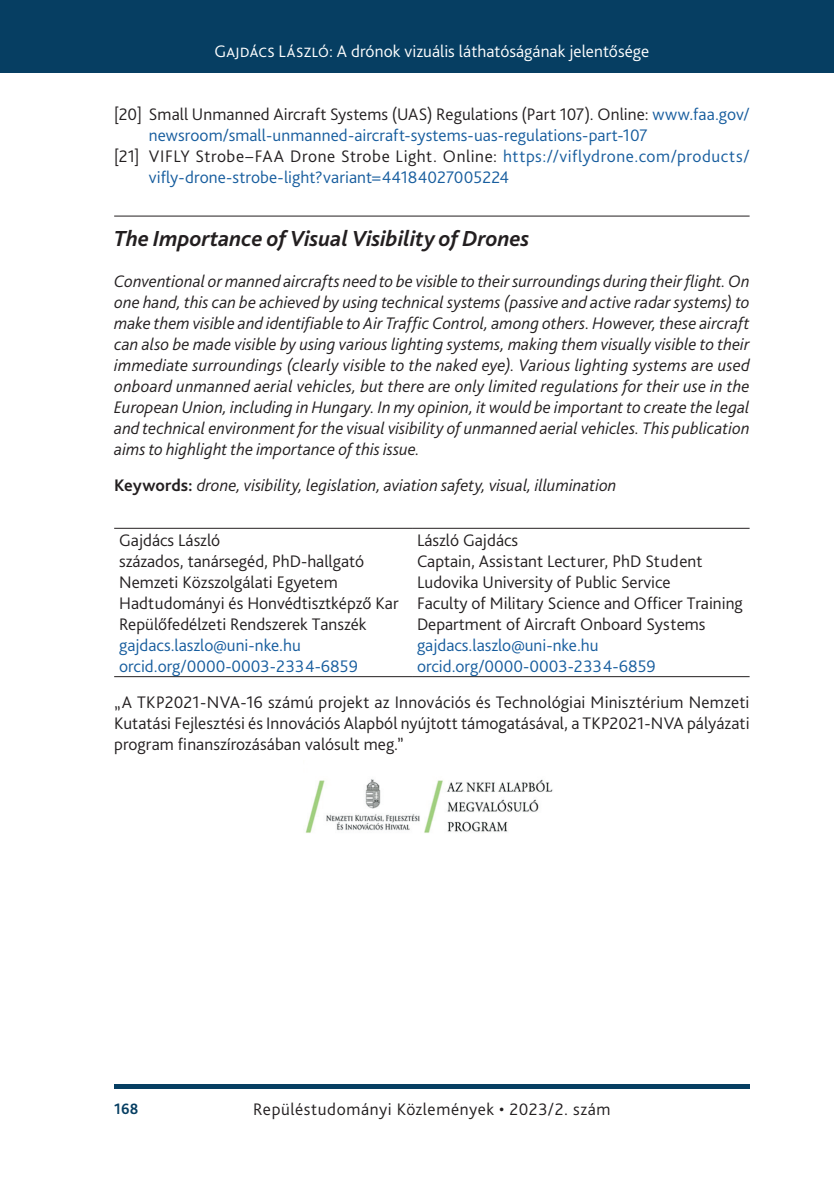
<style>
.page{position:relative;width:834px;height:1181px;background:#fff}
.page>*{position:absolute;margin:0;border:0;box-sizing:border-box;transform-origin:0 0}
._3_3_Abctract_angol_head{font:italic 700 22.75px "Bliss Pro";color:#231f20}
._3_4_Abstract_angol{font:italic 300 17.5px/21px "Bliss Pro";color:#231f20;text-align:justify}
.RTK_szerzok_tablazatos{font:300 17.5px/21px "Bliss Pro";letter-spacing:.01em;color:#175d9e}
.RTK_szerzok_tablazatos-2{font:300 17.5px "Bliss Pro";color:#231f20}
._2__Body_1st_paragraph___1_sor_elötte{font:300 17.5px/21px "Bliss Pro";letter-spacing:.01em;color:#231f20;text-align:justify}
.t1{font:300 17.5px "Bliss Pro";letter-spacing:.005em;color:#fff}
._2__Body_1st_paragraph___1_sor_elötte-2{font:300 17.5px "Bliss Pro";letter-spacing:.03em;color:#231f20}
.t2{font:700 15.75px "Bliss Pro";color:#063e62;scale:.95 1}
.s1{color:#231f20}
.s2{font-weight:700;font-style:normal}
</style>
<div class="page">
<div style="left:0;top:0;width:833px;height:73px;background:#063e62"></div>
<div style="left:114px;top:1084px;width:635px;height:5px;background:#063e62"></div>
<hr style="left:114px;top:216px;width:635px;height:1px;background:#231f20">
<hr style="left:114px;top:528px;width:298px;height:1px;background:#231f20">
<hr style="left:412px;top:528px;width:337px;height:1px;background:#231f20">
<hr style="left:114px;top:676px;width:298px;height:1px;background:#231f20">
<hr style="left:412px;top:676px;width:337px;height:1px;background:#231f20">
<img style="left:305px;top:779px;width:248px;height:54px">
<p class="t1" style="left:214px;top:41px;width:436px">Gajdács László: A drónok vizuális láthatóságának jelentősége</p>
<p class="RTK_szerzok_tablazatos" style="left:149px;top:103px;width:602px;text-indent:-35px"><span class="s1">[20] Small Unmanned Aircraft Systems (UAS) Regulations (Part 107). Online:</span> www.faa.gov/ newsroom/small-unmanned-aircraft-systems-uas-regulations-part-107</p>
<p class="RTK_szerzok_tablazatos" style="left:149px;top:145px;width:602px;text-indent:-35px"><span class="s1">[21] VIFLY Strobe–FAA Drone Strobe Light. Online:</span> https://viflydrone.com/products/ vifly-drone-strobe-light?variant=44184027005224</p>
<p class="_3_3_Abctract_angol_head" style="left:114px;top:225px;width:417px">The Importance of Visual Visibility of Drones</p>
<p class="_3_4_Abstract_angol" style="left:114px;top:270px;width:637px">Conventional or manned aircrafts need to be visible to their surroundings during their flight. On one hand, this can be achieved by using technical systems (passive and active radar systems) to make them visible and identifiable to Air Traffic Control, among others. However, these aircraft can also be made visible by using various lighting systems, making them visually visible to their immediate surroundings (clearly visible to the naked eye). Various lighting systems are used onboard unmanned aerial vehicles, but there are only limited regulations for their use in the European Union, including in Hungary. In my opinion, it would be important to create the legal and technical environment for the visual visibility of unmanned aerial vehicles. This publication aims to highlight the importance of this issue.</p>
<p class="_3_4_Abstract_angol" style="left:114px;top:474px;width:503px"><span class="s2">Keywords:</span> drone, visibility, legislation, aviation safety, visual, illumination</p>
<p class="RTK_szerzok_tablazatos-2" style="left:119px;top:529px;width:103px">Gajdács László</p>
<p class="RTK_szerzok_tablazatos-2" style="left:119px;top:550px;width:247px">százados, tanársegéd, PhD-hallgató</p>
<p class="RTK_szerzok_tablazatos-2" style="left:119px;top:571px;width:220px">Nemzeti Közszolgálati Egyetem</p>
<p class="RTK_szerzok_tablazatos-2" style="left:119px;top:592px;width:281px">Hadtudományi és Honvédtisztképző Kar</p>
<p class="RTK_szerzok_tablazatos-2" style="left:119px;top:613px;width:249px">Repülőfedélzeti Rendszerek Tanszék</p>
<p class="RTK_szerzok_tablazatos" style="left:119px;top:634px;width:183px">gajdacs.laszlo@uni-nke.hu</p>
<p class="RTK_szerzok_tablazatos" style="left:119px;top:655px;width:240px">orcid.org/0000-0003-2334-6859</p>
<p class="RTK_szerzok_tablazatos-2" style="left:417px;top:529px;width:103px">László Gajdács</p>
<p class="RTK_szerzok_tablazatos-2" style="left:417px;top:550px;width:287px">Captain, Assistant Lecturer, PhD Student</p>
<p class="RTK_szerzok_tablazatos-2" style="left:417px;top:571px;width:255px">Ludovika University of Public Service</p>
<p class="RTK_szerzok_tablazatos-2" style="left:417px;top:592px;width:327px">Faculty of Military Science and Officer Training</p>
<p class="RTK_szerzok_tablazatos-2" style="left:417px;top:613px;width:290px">Department of Aircraft Onboard Systems</p>
<p class="RTK_szerzok_tablazatos" style="left:417px;top:634px;width:183px">gajdacs.laszlo@uni-nke.hu</p>
<p class="RTK_szerzok_tablazatos" style="left:417px;top:655px;width:240px">orcid.org/0000-0003-2334-6859</p>
<p class="_2__Body_1st_paragraph___1_sor_elötte" style="left:114px;top:691px;width:636px">„A TKP2021-NVA-16 számú projekt az Innovációs és Technológiai Minisztérium Nemzeti Kutatási Fejlesztési és Innovációs Alapból nyújtott támogatásával, a TKP2021-NVA pályázati program finanszírozásában valósult meg.”</p>
<p class="t2" style="left:114px;top:1099px;width:27px">168</p>
<p class="_2__Body_1st_paragraph___1_sor_elötte-2" style="left:253px;top:1098px;width:359px">Repüléstudományi Közlemények • 2023/2. szám</p>
</div>
